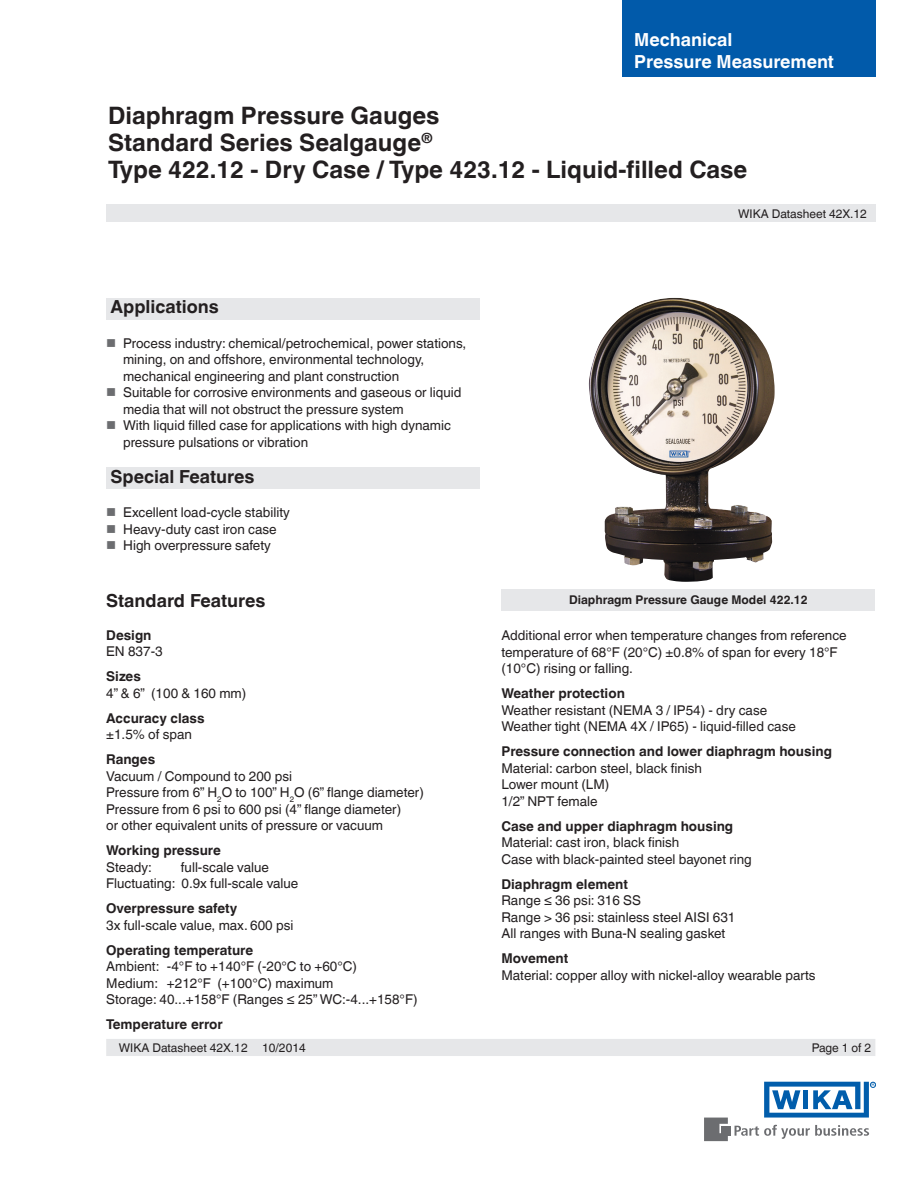
<style>
.page{position:relative;width:918px;height:1188px;background:#fff}
.page>*{position:absolute;margin:0;border:0;box-sizing:border-box;transform-origin:0 0}
.WIKA_DS_Headline_Tit{font:700 24px "Helvetica World";color:#231f20}
.t1{font:700 18px/21.6px "Helvetica World";color:#fff}
.WIKA_DS_Subline_in_t{font:700 18px "Helvetica World";color:#231f20}
.WIKA_DS_Subline{font:700 18px "Helvetica World";color:#231f20}
.WIKA_DS_Flow_text{font:13.5px/16.5px "Helvetica World";color:#231f20}
.Body_Text{font:13.5px/16.5px "Helvetica World";color:#231f20}
.WIKA_DS_Between_head{font:700 13.5px "Helvetica World";color:#231f20}
.t2{font:12px "Helvetica World";color:#231f20}
.WIKA_DS_Legends{font:700 12px "Helvetica World";color:#231f20}
.t3{font:4.65px "Arial";color:#015dab}
.s1{color:#6c6d70}
</style>
<div class="page">
<svg style="left:735px;top:1125px;width:134px;height:14px"></svg>
<div style="left:722px;top:1126px;width:9px;height:9px;background:#6c6d70"></div>
<svg style="left:704px;top:1118px;width:24px;height:23px"></svg>
<svg style="left:764px;top:1082px;width:112px;height:36px"></svg>
<div style="left:622px;top:0;width:253px;height:77px;background:#015aaa"></div>
<img style="left:588px;top:298px;width:187px;height:284px">
<div style="left:106px;top:468px;width:374px;height:21px;background:#e6e7e9"></div>
<div style="left:106px;top:298px;width:374px;height:21px;background:#e6e7e9"></div>
<div style="left:106px;top:1039px;width:769px;height:17px;background:#e6e7e9"></div>
<div style="left:501px;top:589px;width:374px;height:21px;background:#e6e7e9"></div>
<div style="left:106px;top:205px;width:769px;height:17px;background:#e6e7e9"></div>
<h2 class="t1" style="left:634px;top:29px;width:201px">Mechanical<br>Pressure Measurement</h2>
<p class="WIKA_DS_Headline_Tit" style="left:108px;top:101px;width:333px">Diaphragm Pressure Gauges</p>
<p class="WIKA_DS_Headline_Tit" style="left:108px;top:128px;width:326px">Standard Series Sealgauge<sup>®</sup></p>
<p class="WIKA_DS_Headline_Tit" style="left:108px;top:155px;width:641px">Type 422.12 - Dry Case / Type 423.12 - Liquid-filled Case</p>
<p class="WIKA_DS_Subline_in_t" style="left:110px;top:296px;width:110px">Applications</p>
<p class="WIKA_DS_Flow_text" style="left:123px;top:335px;width:345px;text-indent:-17px"><span class="s1">■</span> Process industry: chemical/petrochemical, power stations, mining, on and offshore, environmental technology, mechanical engineering and plant construction</p>
<p class="WIKA_DS_Flow_text" style="left:123px;top:384px;width:340px;text-indent:-17px"><span class="s1">■</span> Suitable for corrosive environments and gaseous or liquid media that will not obstruct the pressure system</p>
<p class="WIKA_DS_Flow_text" style="left:123px;top:417px;width:329px;text-indent:-17px"><span class="s1">■</span> With liquid filled case for applications with high dynamic pressure pulsations or vibration</p>
<p class="WIKA_DS_Subline_in_t" style="left:110px;top:466px;width:146px">Special Features</p>
<p class="WIKA_DS_Flow_text" style="left:106px;top:504px;width:185px"><span class="s1">■</span> Excellent load-cycle stability</p>
<p class="WIKA_DS_Flow_text" style="left:106px;top:521px;width:172px"><span class="s1">■</span> Heavy-duty cast iron case</p>
<p class="WIKA_DS_Flow_text" style="left:106px;top:537px;width:166px"><span class="s1">■</span> High overpressure safety</p>
<p class="WIKA_DS_Subline" style="left:106px;top:590px;width:161px">Standard Features</p>
<p class="WIKA_DS_Between_head" style="left:106px;top:627px;width:47px">Design</p>
<p class="Body_Text" style="left:106px;top:644px;width:58px">EN 837-3</p>
<p class="WIKA_DS_Between_head" style="left:106px;top:669px;width:36px">Sizes</p>
<p class="WIKA_DS_Flow_text" style="left:106px;top:685px;width:142px">4” &amp; 6” (100 &amp; 160 mm)</p>
<p class="WIKA_DS_Between_head" style="left:106px;top:710px;width:100px">Accuracy class</p>
<p class="WIKA_DS_Flow_text" style="left:106px;top:727px;width:87px">±1.5% of span</p>
<p class="WIKA_DS_Between_head" style="left:106px;top:752px;width:50px">Ranges</p>
<p class="Body_Text" style="left:106px;top:768px;width:187px">Vacuum / Compound to 200 psi</p>
<p class="Body_Text" style="left:106px;top:785px;width:319px">Pressure from 6” H<sub>2</sub>O to 100” H<sub>2</sub>O (6” flange diameter)</p>
<p class="Body_Text" style="left:106px;top:801px;width:296px">Pressure from 6 psi to 600 psi (4” flange diameter)</p>
<p class="Body_Text" style="left:106px;top:818px;width:278px">or other equivalent units of pressure or vacuum</p>
<p class="WIKA_DS_Between_head" style="left:106px;top:843px;width:116px">Working pressure</p>
<p class="WIKA_DS_Flow_text" style="left:106px;top:859px;width:47px">Steady:</p>
<p class="WIKA_DS_Flow_text" style="left:181px;top:859px;width:90px">full-scale value</p>
<p class="WIKA_DS_Flow_text" style="left:106px;top:876px;width:194px">Fluctuating: 0.9x full-scale value</p>
<p class="WIKA_DS_Between_head" style="left:106px;top:901px;width:133px">Overpressure safety</p>
<p class="WIKA_DS_Flow_text" style="left:106px;top:917px;width:189px">3x full-scale value, max. 600 psi</p>
<p class="WIKA_DS_Between_head" style="left:106px;top:942px;width:149px">Operating temperature</p>
<p class="WIKA_DS_Flow_text" style="left:106px;top:959px;width:252px">Ambient: -4°F to +140°F (-20°C to +60°C)</p>
<p class="WIKA_DS_Flow_text" style="left:106px;top:975px;width:229px">Medium: +212°F (+100°C) maximum</p>
<p class="WIKA_DS_Flow_text" style="left:106px;top:992px;width:313px">Storage: 40...+158°F (Ranges ≤ 25” WC:-4...+158°F)</p>
<p class="WIKA_DS_Between_head" style="left:106px;top:1017px;width:118px">Temperature error</p>
<p class="t2" style="left:738px;top:207px;width:130px">WIKA Datasheet 42X.12</p>
<p class="WIKA_DS_Legends" style="left:569px;top:593px;width:240px">Diaphragm Pressure Gauge Model 422.12</p>
<p class="Body_Text" style="left:501px;top:627px;width:347px">Additional error when temperature changes from reference temperature of 68°F (20°C) ±0.8% of span for every 18°F (10°C) rising or falling.</p>
<p class="WIKA_DS_Between_head" style="left:501px;top:686px;width:125px">Weather protection</p>
<p class="Body_Text" style="left:501px;top:702px;width:267px">Weather resistant (NEMA 3 / IP54) - dry case</p>
<p class="Body_Text" style="left:501px;top:718px;width:296px">Weather tight (NEMA 4X / IP65) - liquid-filled case</p>
<p class="WIKA_DS_Between_head" style="left:501px;top:744px;width:332px">Pressure connection and lower diaphragm housing</p>
<p class="Body_Text" style="left:501px;top:760px;width:202px">Material: carbon steel, black finish</p>
<p class="Body_Text" style="left:501px;top:776px;width:109px">Lower mount (LM)</p>
<p class="Body_Text" style="left:501px;top:793px;width:98px">1/2” NPT female</p>
<p class="WIKA_DS_Between_head" style="left:501px;top:818px;width:233px">Case and upper diaphragm housing</p>
<p class="WIKA_DS_Flow_text" style="left:501px;top:834px;width:179px">Material: cast iron, black finish</p>
<p class="WIKA_DS_Flow_text" style="left:501px;top:851px;width:252px">Case with black-painted steel bayonet ring</p>
<p class="WIKA_DS_Between_head" style="left:501px;top:876px;width:128px">Diaphragm element</p>
<p class="WIKA_DS_Flow_text" style="left:501px;top:892px;width:141px">Range ≤ 36 psi: 316 SS</p>
<p class="WIKA_DS_Flow_text" style="left:501px;top:909px;width:235px">Range &gt; 36 psi: stainless steel AISI 631</p>
<p class="WIKA_DS_Flow_text" style="left:501px;top:925px;width:225px">All ranges with Buna-N sealing gasket</p>
<p class="WIKA_DS_Between_head" style="left:501px;top:951px;width:68px">Movement</p>
<p class="Body_Text" style="left:501px;top:967px;width:316px">Material: copper alloy with nickel-alloy wearable parts</p>
<p class="t2" style="left:119px;top:1041px;width:188px">WIKA Datasheet 42X.12 10/2014</p>
<p class="t2" style="left:812px;top:1041px;width:61px">Page 1 of 2</p>
<p class="t3" style="left:871px;top:1082px;width:5px">R</p>
</div>
